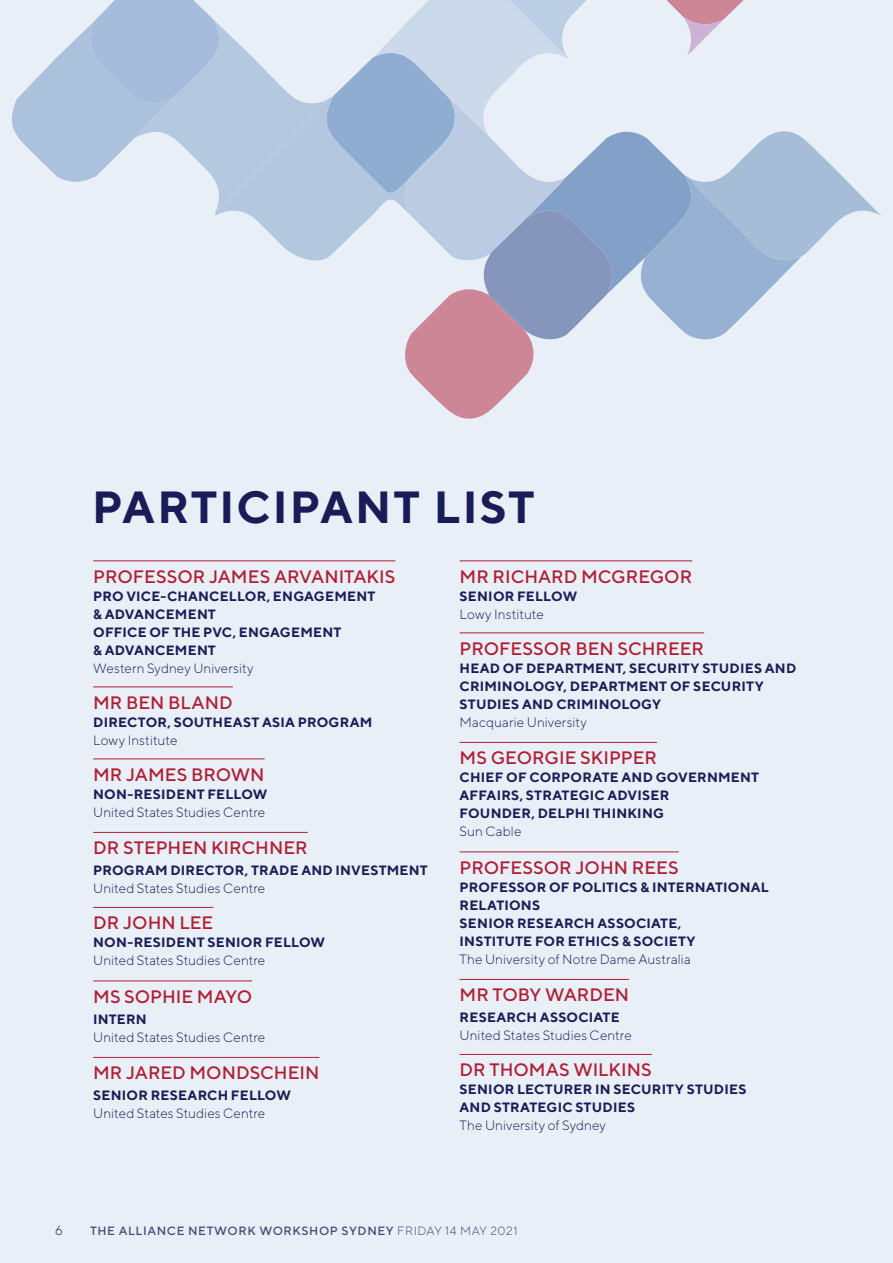
<style>
.page{position:relative;width:893px;height:1263px;background:#e9eff6}
.page>*{position:absolute;margin:0;border:0;box-sizing:border-box;transform-origin:0 0}
.t1{font:700 45px "TT Norms";letter-spacing:.05em;color:#1a1c57}
.t2{font:500 18px "TT Norms";color:#b01e34}
.t3{font:700 13.5px/18px "TT Norms";letter-spacing:.015em;color:#1a1c57}
.t4{font:300 13.5px "TT Norms";letter-spacing:.005em;color:#1a1c57}
.t5{font:500 12px "TT Norms";letter-spacing:.05em;color:#1a1c57}
.s1{font-weight:300}
</style>
<div class="page">
<svg style="left:12px;top:0;width:869px;height:419px"></svg>
<hr style="left:93px;top:560px;width:302px;height:1px;background:#b01e34">
<hr style="left:93px;top:686px;width:140px;height:1px;background:#b01e34">
<hr style="left:93px;top:758px;width:172px;height:1px;background:#b01e34">
<hr style="left:93px;top:832px;width:215px;height:1px;background:#b01e34">
<hr style="left:93px;top:907px;width:120px;height:1px;background:#b01e34">
<hr style="left:93px;top:980px;width:159px;height:1px;background:#b01e34">
<hr style="left:93px;top:1057px;width:226px;height:1px;background:#b01e34">
<hr style="left:460px;top:560px;width:232px;height:1px;background:#b01e34">
<hr style="left:460px;top:632px;width:244px;height:1px;background:#b01e34">
<hr style="left:460px;top:742px;width:197px;height:1px;background:#b01e34">
<hr style="left:460px;top:851px;width:219px;height:1px;background:#b01e34">
<hr style="left:460px;top:979px;width:169px;height:1px;background:#b01e34">
<hr style="left:460px;top:1054px;width:192px;height:1px;background:#b01e34">
<h1 class="t1" style="left:92px;top:479px;width:444px">PARTICIPANT LIST</h1>
<h2 class="t2" style="left:93px;top:565px;width:304px">PROFESSOR JAMES ARVANITAKIS</h2>
<p class="t3" style="left:93px;top:586px;width:284px">PRO VICE-CHANCELLOR, ENGAGEMENT &amp; ADVANCEMENT<br>OFFICE OF THE PVC, ENGAGEMENT<br>&amp; ADVANCEMENT</p>
<p class="t4" style="left:93px;top:659px;width:162px">Western Sydney University</p>
<h2 class="t2" style="left:93px;top:691px;width:141px">MR BEN BLAND</h2>
<p class="t3" style="left:93px;top:712px;width:281px">DIRECTOR, SOUTHEAST ASIA PROGRAM</p>
<p class="t4" style="left:93px;top:731px;width:86px">Lowy Institute</p>
<h2 class="t2" style="left:93px;top:763px;width:173px">MR JAMES BROWN</h2>
<p class="t3" style="left:93px;top:784px;width:176px">NON-RESIDENT FELLOW</p>
<p class="t4" style="left:93px;top:803px;width:174px">United States Studies Centre</p>
<h2 class="t2" style="left:93px;top:836px;width:216px">DR STEPHEN KIRCHNER</h2>
<p class="t3" style="left:93px;top:861px;width:336px">PROGRAM DIRECTOR, TRADE AND INVESTMENT</p>
<p class="t4" style="left:93px;top:880px;width:174px">United States Studies Centre</p>
<h2 class="t2" style="left:93px;top:911px;width:122px">DR JOHN LEE</h2>
<p class="t3" style="left:93px;top:933px;width:233px">NON-RESIDENT SENIOR FELLOW</p>
<p class="t4" style="left:93px;top:952px;width:174px">United States Studies Centre</p>
<h2 class="t2" style="left:93px;top:985px;width:160px">MS SOPHIE MAYO</h2>
<p class="t3" style="left:93px;top:1009px;width:55px">INTERN</p>
<p class="t4" style="left:93px;top:1028px;width:174px">United States Studies Centre</p>
<h2 class="t2" style="left:93px;top:1061px;width:228px">MR JARED MONDSCHEIN</h2>
<p class="t3" style="left:93px;top:1086px;width:199px">SENIOR RESEARCH FELLOW</p>
<p class="t4" style="left:93px;top:1105px;width:174px">United States Studies Centre</p>
<h2 class="t2" style="left:460px;top:565px;width:234px">MR RICHARD MCGREGOR</h2>
<p class="t3" style="left:460px;top:586px;width:119px">SENIOR FELLOW</p>
<p class="t4" style="left:460px;top:605px;width:86px">Lowy Institute</p>
<h2 class="t2" style="left:460px;top:637px;width:246px">PROFESSOR BEN SCHREER</h2>
<p class="t3" style="left:460px;top:658px;width:338px">HEAD OF DEPARTMENT, SECURITY STUDIES AND<br>CRIMINOLOGY, DEPARTMENT OF SECURITY<br>STUDIES AND CRIMINOLOGY</p>
<p class="t4" style="left:460px;top:713px;width:129px">Macquarie University</p>
<h2 class="t2" style="left:460px;top:746px;width:199px">MS GEORGIE SKIPPER</h2>
<p class="t3" style="left:460px;top:768px;width:301px">CHIEF OF CORPORATE AND GOVERNMENT<br>AFFAIRS, STRATEGIC ADVISER<br>FOUNDER, DELPHI THINKING</p>
<p class="t4" style="left:460px;top:823px;width:63px">Sun Cable</p>
<h2 class="t2" style="left:460px;top:856px;width:221px">PROFESSOR JOHN REES</h2>
<p class="t3" style="left:460px;top:877px;width:311px">PROFESSOR OF POLITICS &amp; INTERNATIONAL<br>RELATIONS<br>SENIOR RESEARCH ASSOCIATE,<br>INSTITUTE FOR ETHICS &amp; SOCIETY</p>
<p class="t4" style="left:460px;top:950px;width:233px">The University of Notre Dame Australia</p>
<h2 class="t2" style="left:460px;top:983px;width:171px">MR TOBY WARDEN</h2>
<p class="t3" style="left:460px;top:1008px;width:162px">RESEARCH ASSOCIATE</p>
<p class="t4" style="left:460px;top:1027px;width:174px">United States Studies Centre</p>
<h2 class="t2" style="left:460px;top:1058px;width:194px">DR THOMAS WILKINS</h2>
<p class="t3" style="left:460px;top:1080px;width:288px">SENIOR LECTURER IN SECURITY STUDIES<br>AND STRATEGIC STUDIES</p>
<p class="t4" style="left:460px;top:1117px;width:148px">The University of Sydney</p>
<p class="t4" style="left:55px;top:1222px;width:9px">6</p>
<p class="t5" style="left:90px;top:1223px;width:429px">THE ALLIANCE NETWORK WORKSHOP SYDNEY <span class="s1">FRIDAY 14 MAY 2021</span></p>
</div>
